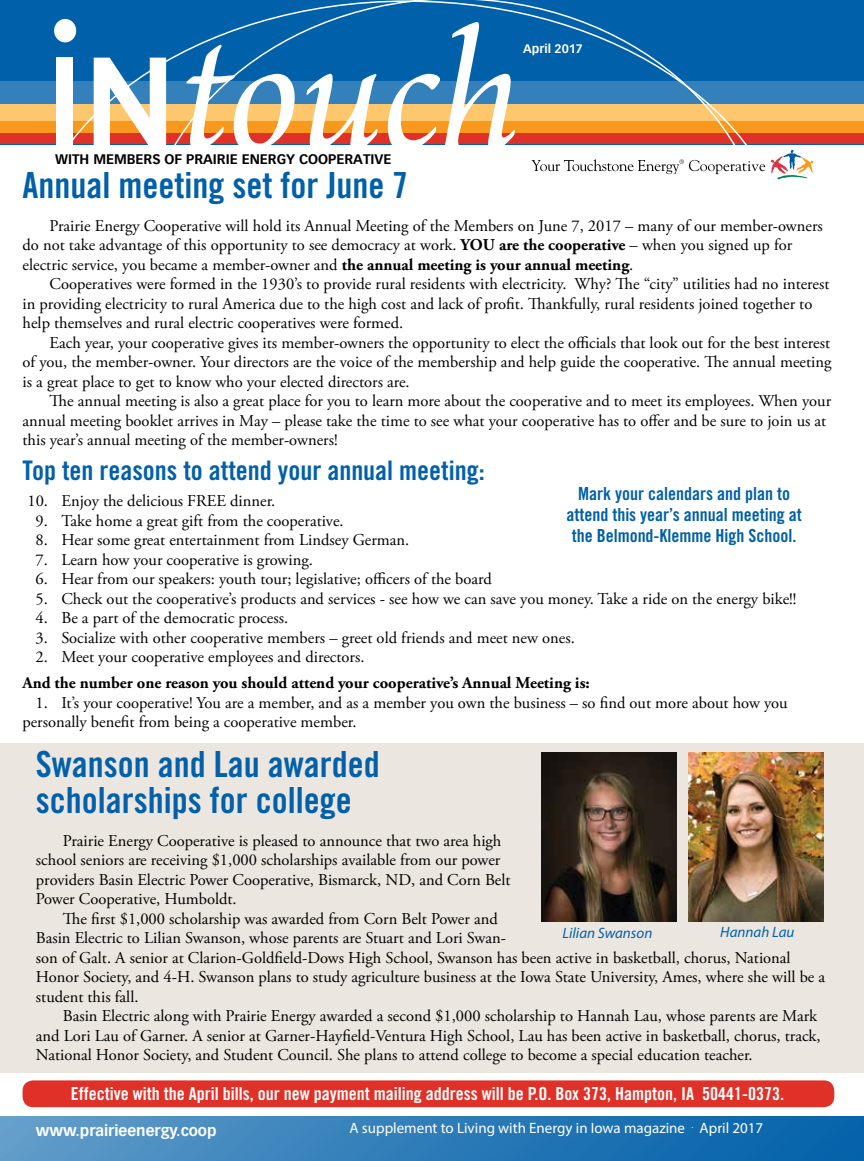
<style>
.page{position:relative;width:864px;height:1161px;background:#fff}
.page>*{position:absolute;margin:0;border:0;box-sizing:border-box;transform-origin:0 0}
.t1{font:36px/36px "Trade Gothic LT Std Bd Cn 20";color:#0060a9}
.t2{font:27px "Trade Gothic LT Std Bd Cn 20";color:#0060a9}
.t3{font:18px "Trade Gothic LT Std Bd Cn 20";color:#fff}
.t4{font:18px/21px "Trade Gothic LT Std Bd Cn 20";color:#0060a9;text-align:center}
.t5{font:16.5px/19.5px "Adobe Garamond Pro";color:#000}
.t6{font:700 16.5px "Adobe Garamond Pro";color:#000}
.t7{font:15px "Myriad Pro";color:#fff}
.t8{font:700 15px "Vectora Com";color:#fff}
.t9{font:italic 15px "Myriad Pro";color:#0060a9}
.t10{font:700 13.5px "Vectora Com";color:#000}
.t11{font:700 12px "Vectora Com";color:#fff}
.s1{font-weight:700}
</style>
<div class="page">
<div style="left:0;top:0;width:864px;height:144px;background:#0060a9"></div>
<div style="left:0;top:119px;width:864px;height:17px;background:#f8991d"></div>
<div style="left:0;top:82px;width:864px;height:32px;background:#3380ba"></div>
<div style="left:0;top:133px;width:864px;height:11px;background:#e03128"></div>
<div style="left:0;top:104px;width:864px;height:16px;background:#fec66d"></div>
<div style="left:0;top:1116px;width:864px;height:45px;background:linear-gradient(to right,#619cc9,#005fa9)"></div>
<div style="left:57px;top:58px;width:16px;height:90px;background:#fff"></div>
<svg style="left:94px;top:58px;width:47px;height:87px"></svg>
<div style="left:54px;top:19px;width:22px;height:23px;background:#fff;border-radius:50%"></div>
<div style="left:0;top:744px;width:864px;height:329px;background:#ebe6e0"></div>
<svg style="left:141px;top:0;width:627px;height:175px"></svg>
<div style="left:23px;top:1080px;width:811px;height:27px;background:#e03128;border-radius:10px"></div>
<img style="left:541px;top:753px;width:135px;height:169px">
<img style="left:689px;top:753px;width:135px;height:169px">
<svg style="left:771px;top:150px;width:42px;height:29px"></svg>
<svg style="left:532px;top:159px;width:233px;height:15px"></svg>
<p class="t10" style="left:55px;top:151px;width:338px">WITH MEMBERS OF PRAIRIE ENERGY COOPERATIVE</p>
<p class="t11" style="left:523px;top:42px;width:61px">April 2017</p>
<h1 class="t1" style="left:23px;top:167px;width:387px">Annual meeting set for June 7</h1>
<p class="t5" style="left:23px;top:216px;width:802px;text-indent:27px">Prairie Energy Cooperative will hold its Annual Meeting of the Members on June 7, 2017 – many of our member-owners do not take advantage of this opportunity to see democracy at work. <span class="s1">YOU are the cooperative</span> – when you signed up for electric service, you became a member-owner and <span class="s1">the annual meeting is your annual meeting</span>.</p>
<p class="t5" style="left:23px;top:275px;width:808px;text-indent:27px">Cooperatives were formed in the 1930’s to provide rural residents with electricity. Why? The “city” utilities had no interest in providing electricity to rural America due to the high cost and lack of profit. Thankfully, rural residents joined together to help themselves and rural electric cooperatives were formed.</p>
<p class="t5" style="left:23px;top:333px;width:810px;text-align:justify;text-indent:27px">Each year, your cooperative gives its member-owners the opportunity to elect the officials that look out for the best interest of you, the member-owner. Your directors are the voice of the membership and help guide the cooperative. The annual meeting is a great place to get to know who your elected directors are.</p>
<p class="t5" style="left:23px;top:392px;width:810px;text-indent:27px">The annual meeting is also a great place for you to learn more about the cooperative and to meet its employees. When your annual meeting booklet arrives in May – please take the time to see what your cooperative has to offer and be sure to join us at this year’s annual meeting of the member-owners!</p>
<h2 class="t2" style="left:23px;top:454px;width:464px">Top ten reasons to attend your annual meeting:</h2>
<p class="t5" style="left:27px;top:492px;width:249px">10. Enjoy the delicious FREE dinner.</p>
<p class="t5" style="left:36px;top:511px;width:310px">9. Take home a great gift from the cooperative.</p>
<p class="t5" style="left:36px;top:531px;width:375px">8. Hear some great entertainment from Lindsey German.</p>
<p class="t5" style="left:36px;top:550px;width:279px">7. Learn how your cooperative is growing.</p>
<p class="t5" style="left:36px;top:570px;width:458px">6. Hear from our speakers: youth tour; legislative; officers of the board</p>
<p class="t5" style="left:36px;top:589px;width:762px">5. Check out the cooperative’s products and services - see how we can save you money. Take a ride on the energy bike!!</p>
<p class="t5" style="left:36px;top:609px;width:254px">4. Be a part of the democratic process.</p>
<p class="t5" style="left:36px;top:628px;width:541px">3. Socialize with other cooperative members – greet old friends and meet new ones.</p>
<p class="t5" style="left:36px;top:648px;width:331px">2. Meet your cooperative employees and directors.</p>
<p class="t6" style="left:22px;top:673px;width:569px">And the number one reason you should attend your cooperative’s Annual Meeting is:</p>
<p class="t5" style="left:22px;top:693px;width:767px;text-indent:13px">1. It’s your cooperative! You are a member, and as a member you own the business – so find out more about how you personally benefit from being a cooperative member.</p>
<p class="t4" style="left:566px;top:483px;width:237px">Mark your calendars and plan to attend this year’s annual meeting at the Belmond-Klemme High School.</p>
<h1 class="t1" style="left:36px;top:746px;width:345px">Swanson and Lau awarded scholarships for college</h1>
<p class="t5" style="left:36px;top:832px;width:476px;text-indent:27px">Prairie Energy Cooperative is pleased to announce that two area high school seniors are receiving $1,000 scholarships available from our power providers Basin Electric Power Cooperative, Bismarck, ND, and Corn Belt Power Cooperative, Humboldt.</p>
<p class="t5" style="left:36px;top:910px;width:791px;text-indent:27px">The first $1,000 scholarship was awarded from Corn Belt Power and<br>Basin Electric to Lilian Swanson, whose parents are Stuart and Lori Swan-<br>son of Galt. A senior at Clarion-Goldfield-Dows High School, Swanson has been active in basketball, chorus, National Honor Society, and 4-H. Swanson plans to study agriculture business at the Iowa State University, Ames, where she will be a student this fall.</p>
<p class="t5" style="left:36px;top:1007px;width:786px;text-indent:27px">Basin Electric along with Prairie Energy awarded a second $1,000 scholarship to Hannah Lau, whose parents are Mark and Lori Lau of Garner. A senior at Garner-Hayfield-Ventura High School, Lau has been active in basketball, chorus, track,<br>National Honor Society, and Student Council. She plans to attend college to become a special education teacher.</p>
<p class="t9" style="left:562px;top:924px;width:91px">Lilian Swanson</p>
<p class="t9" style="left:720px;top:923px;width:76px">Hannah Lau</p>
<p class="t3" style="left:71px;top:1083px;width:715px">Effective with the April bills, our new payment mailing address will be P.O. Box 373, Hampton, IA 50441-0373.</p>
<p class="t8" style="left:36px;top:1121px;width:182px">www.prairieenergy.coop</p>
<p class="t7" style="left:350px;top:1119px;width:415px">A supplement to Living with Energy in Iowa magazine <sup>.</sup> April 2017</p>
</div>
